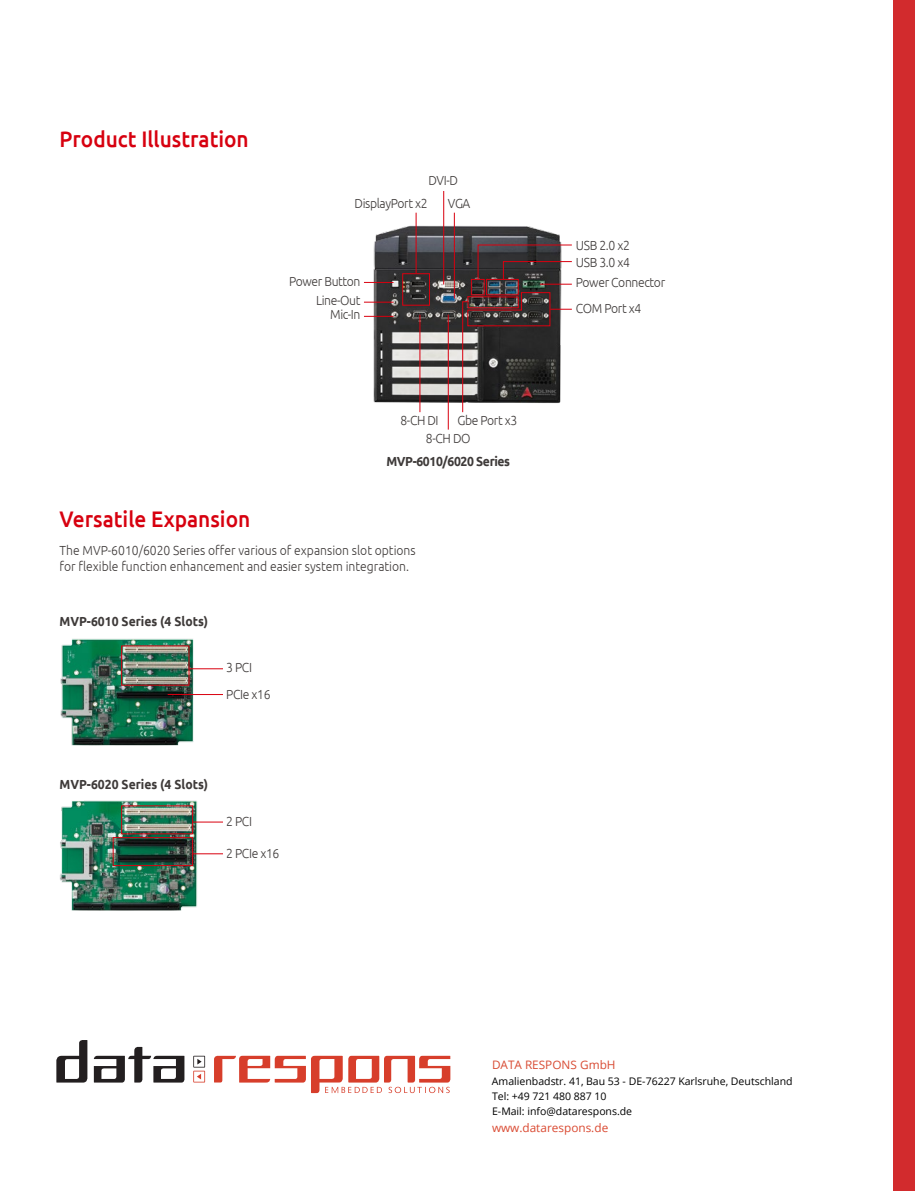
<style>
.page{position:relative;width:915px;height:1191px;background:#fff}
.page>*{position:absolute;margin:0;border:0;box-sizing:border-box;transform-origin:0 0}
.t1{font:500 22.5px "Ubuntu";color:#d7000f;scale:.93 1}
.t2{font:300 13.2px/22.5px "Ubuntu";color:#3e3a39;scale:.92 1}
.t3{font:300 13.2px/18.3px "Ubuntu";letter-spacing:-.03em;color:#3e3a39;scale:.92 1}
.t4{font:700 13.2px "Ubuntu";color:#3e3a39;scale:.92 1}
.t5{font:700 13.2px "Ubuntu";letter-spacing:-.03em;color:#3e3a39;scale:.92 1}
.t6{font:11.7px "Open Sans";color:#da4a32}
.t7{font:11.7px "Open Sans";color:#d84b33}
.t8{font:10.35px/15.3px "Open Sans";color:#000}
</style>
<div class="page">
<div style="left:893px;top:0;width:21px;height:1191px;background:#d22b2d"></div>
<img style="left:60px;top:800px;width:145px;height:111px">
<img style="left:364px;top:222px;width:208px;height:185px">
<hr style="left:443px;top:191px;width:1px;height:93px;background:#d9000f">
<div style="left:402px;top:273px;width:27px;height:32px;border:1px solid #d9000f"></div>
<hr style="left:415px;top:213px;width:1px;height:60px;background:#d9000f">
<hr style="left:454px;top:213px;width:1px;height:85px;background:#d9000f">
<svg style="left:477px;top:244px;width:95px;height:36px;background:#56484b"></svg>
<svg style="left:364px;top:282px;width:29px;height:1px"></svg>
<svg style="left:364px;top:302px;width:29px;height:1px"></svg>
<svg style="left:364px;top:316px;width:29px;height:1px"></svg>
<hr style="left:419px;top:314px;width:1px;height:98px;background:#d9000f">
<hr style="left:448px;top:314px;width:1px;height:115px;background:#d9000f">
<hr style="left:539px;top:284px;width:32px;height:1px;background:#d9000f">
<svg style="left:462px;top:292px;width:109px;height:121px"></svg>
<div style="left:471px;top:279px;width:13px;height:16px;border:1px solid #d9000f"></div>
<div style="left:486px;top:279px;width:32px;height:16px;border:1px solid #d9000f"></div>
<img style="left:60px;top:638px;width:142px;height:108px">
<hr style="left:168px;top:694px;width:55px;height:1px;background:#d9000f">
<hr style="left:189px;top:668px;width:34px;height:1px;background:#d9000f">
<hr style="left:193px;top:821px;width:30px;height:1px;background:#d9000f">
<hr style="left:193px;top:853px;width:30px;height:1px;background:#d9000f">
<div style="left:121px;top:805px;width:72px;height:29px;border:1px solid #d9000f"></div>
<div style="left:113px;top:837px;width:80px;height:29px;border:1px solid #d9000f"></div>
<svg style="left:193px;top:1055px;width:12px;height:27px"></svg>
<svg style="left:56px;top:1040px;width:32px;height:42px"></svg>
<svg style="left:214px;top:1055px;width:236px;height:38px"></svg>
<svg style="left:94px;top:1046px;width:90px;height:36px"></svg>
<h1 class="t1" style="left:60px;top:124px;width:205px">Product Illustration</h1>
<p class="t2" style="left:448px;top:169px;width:26px;text-indent:-19px">DVI-D<br>VGA</p>
<p class="t3" style="left:354px;top:193px;width:81px">DisplayPort x2</p>
<p class="t3" style="left:289px;top:272px;width:79px;text-align:right">Power Button<br>Line-Out</p>
<p class="t2" style="left:330px;top:303px;width:34px">Mic-In</p>
<p class="t2" style="left:400px;top:408px;width:43px">8-CH DI</p>
<p class="t3" style="left:457px;top:410px;width:67px">Gbe Port x3</p>
<p class="t5" style="left:386px;top:453px;width:136px">MVP-6010/6020 Series</p>
<p class="t2" style="left:426px;top:427px;width:50px">8-CH DO</p>
<h1 class="t1" style="left:60px;top:505px;width:206px">Versatile Expansion</h1>
<p class="t2" style="left:60px;top:541px;width:388px;line-height:16.5px">The MVP-6010/6020 Series offer various of expansion slot options for flexible function enhancement and easier system integration.</p>
<p class="t4" style="left:60px;top:613px;width:163px">MVP-6010 Series (4 Slots)</p>
<p class="t2" style="left:226px;top:656px;width:29px">3 PCI</p>
<p class="t2" style="left:226px;top:683px;width:50px">PCIe x16</p>
<p class="t4" style="left:60px;top:776px;width:163px">MVP-6020 Series (4 Slots)</p>
<p class="t2" style="left:226px;top:809px;width:29px">2 PCI</p>
<p class="t2" style="left:226px;top:842px;width:59px">2 PCIe x16</p>
<p class="t3" style="left:575px;top:236px;width:60px;line-height:16.8px">USB 2.0 x2<br>USB 3.0 x4</p>
<p class="t3" style="left:575px;top:269px;width:98px;line-height:26.1px">Power Connector<br>COM Port x4</p>
<p class="t7" style="left:492px;top:1056px;width:125px">DATA RESPONS GmbH</p>
<p class="t8" style="left:492px;top:1073px;width:302px">Amalienbadstr. 41, Bau 53 - DE-76227 Karlsruhe, Deutschland<br>Tel: +49 721 480 887 10<br>E-Mail: info@datarespons.de</p>
<p class="t6" style="left:492px;top:1119px;width:118px">www.datarespons.de</p>
</div>
